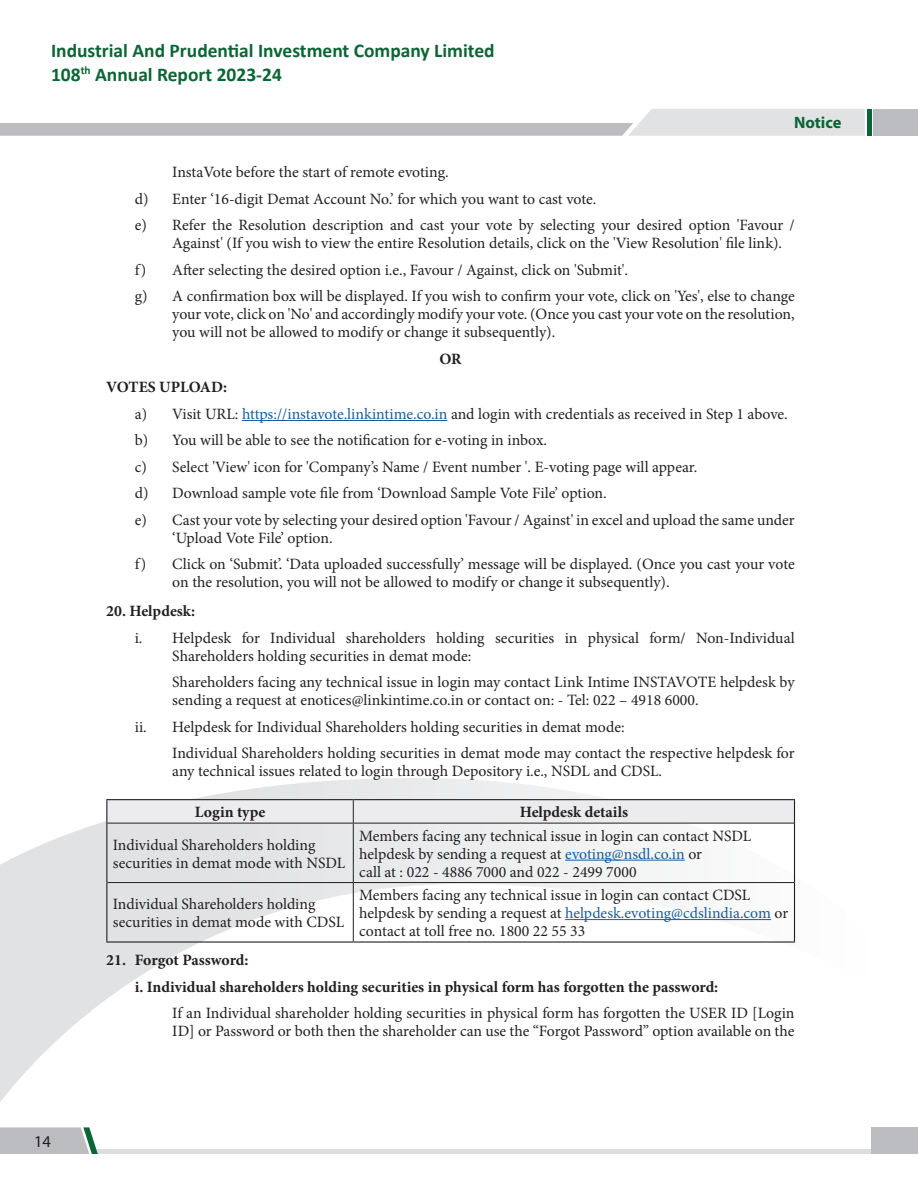
<style>
.page{position:relative;width:918px;height:1188px;background:#fff}
.page>*{position:absolute;margin:0;border:0;box-sizing:border-box;transform-origin:0 0}
.t1{font:700 19.5px/23.4px "Calibri";color:#0c6535}
.t2{font:700 16.5px "Myriad Pro";color:#0c6535}
.t3{font:16.5px "Myriad Pro";color:#231f20}
.t4{font:15.75px/18px "Minion Pro";color:#231f20}
.t5{font:700 15.75px "Minion Pro";color:#231f20}
.s1{color:#175d9e}
</style>
<div class="page">
<svg style="left:0;top:778px;width:796px;height:324px"></svg>
<hr style="left:867px;top:109px;width:4px;height:27px;background:#0c6535">
<svg style="left:0;top:109px;width:865px;height:27px"></svg>
<div style="left:96px;top:1149px;width:822px;height:5px;background:#dcdddf"></div>
<svg style="left:0;top:1127px;width:98px;height:27px;background:#b7bdbc"></svg>
<div style="left:871px;top:1127px;width:47px;height:27px;background:#bcbdc0"></div>
<div style="left:873px;top:109px;width:45px;height:27px;background:#bcbdc0"></div>
<hr style="left:242px;top:420px;width:205px;height:1px;background:#175d9e">
<hr style="left:107px;top:823px;width:246px;height:1px;background:#231f20">
<hr style="left:353px;top:823px;width:441px;height:1px;background:#231f20">
<hr style="left:353px;top:823px;width:1px;height:59px;background:#231f20">
<hr style="left:107px;top:882px;width:246px;height:1px;background:#231f20">
<hr style="left:353px;top:882px;width:441px;height:1px;background:#231f20">
<hr style="left:353px;top:883px;width:1px;height:58px;background:#231f20">
<hr style="left:106px;top:799px;width:247px;height:1px;background:#231f20">
<hr style="left:353px;top:799px;width:442px;height:1px;background:#231f20">
<svg style="left:106px;top:800px;width:689px;height:23px;background:#e5e5e7"></svg>
<hr style="left:106px;top:823px;width:1px;height:60px;background:#231f20">
<hr style="left:794px;top:823px;width:1px;height:60px;background:#231f20">
<hr style="left:106px;top:883px;width:1px;height:58px;background:#231f20">
<hr style="left:794px;top:883px;width:1px;height:58px;background:#231f20">
<hr style="left:106px;top:941px;width:247px;height:2px;background:#231f20">
<hr style="left:353px;top:941px;width:442px;height:2px;background:#231f20">
<hr style="left:565px;top:860px;width:120px;height:1px;background:#175d9e">
<hr style="left:565px;top:919px;width:206px;height:1px;background:#175d9e">
<p class="t1" style="left:51px;top:39px;width:445px">Industrial And Prudential Investment Company Limited<br>108<sup>th</sup> Annual Report 2023-24</p>
<p class="t2" style="left:794px;top:114px;width:49px">Notice</p>
<p class="t3" style="left:34px;top:1131px;width:18px">14</p>
<p class="t4" style="left:172px;top:163px;width:278px">InstaVote before the start of remote evoting.</p>
<p class="t4" style="left:135px;top:190px;width:463px">d) Enter ‘16-digit Demat Account No.’ for which you want to cast vote.</p>
<p class="t4" style="left:172px;top:216px;width:624px;text-indent:-37px">e) Refer the Resolution description and cast your vote by selecting your desired option 'Favour /<br>Against' (If you wish to view the entire Resolution details, click on the 'View Resolution' file link).</p>
<p class="t4" style="left:135px;top:261px;width:495px">f) After selecting the desired option i.e., Favour / Against, click on 'Submit'.</p>
<p class="t4" style="left:172px;top:287px;width:624px;text-align:justify;text-indent:-37px">g) A confirmation box will be displayed. If you wish to confirm your vote, click on 'Yes', else to change your vote, click on 'No' and accordingly modify your vote. (Once you cast your vote on the resolution, you will not be allowed to modify or change it subsequently).</p>
<p class="t5" style="left:439px;top:348px;width:24px">OR</p>
<p class="t5" style="left:106px;top:376px;width:122px">VOTES UPLOAD:</p>
<p class="t4" style="left:135px;top:405px;width:654px">a) Visit URL: <span class="s1">https://instavote.linkintime.co.in</span> and login with credentials as received in Step 1 above.</p>
<p class="t4" style="left:135px;top:431px;width:414px">b) You will be able to see the notification for e-voting in inbox.</p>
<p class="t4" style="left:135px;top:458px;width:564px">c) Select 'View' icon for 'Company’s Name / Event number '. E-voting page will appear.</p>
<p class="t4" style="left:135px;top:484px;width:473px">d) Download sample vote file from ‘Download Sample Vote File’ option.</p>
<p class="t4" style="left:172px;top:511px;width:624px;text-indent:-37px">e) Cast your vote by selecting your desired option 'Favour / Against' in excel and upload the same under ‘Upload Vote File’ option.</p>
<p class="t4" style="left:172px;top:555px;width:624px;text-indent:-37px">f) Click on ‘Submit’. ‘Data uploaded successfully’ message will be displayed. (Once you cast your vote on the resolution, you will not be allowed to modify or change it subsequently).</p>
<p class="t5" style="left:106px;top:600px;width:90px">20. Helpdesk:</p>
<p class="t4" style="left:172px;top:629px;width:624px;text-indent:-37px">i. Helpdesk for Individual shareholders holding securities in physical form/ Non-Individual<br>Shareholders holding securities in demat mode:</p>
<p class="t4" style="left:172px;top:673px;width:624px">Shareholders facing any technical issue in login may contact Link Intime INSTAVOTE helpdesk by sending a request at enotices@linkintime.co.in or contact on: - Tel: 022 – 4918 6000.</p>
<p class="t4" style="left:135px;top:718px;width:491px">ii. Helpdesk for Individual Shareholders holding securities in demat mode:</p>
<p class="t4" style="left:172px;top:744px;width:624px">Individual Shareholders holding securities in demat mode may contact the respective helpdesk for any technical issues related to login through Depository i.e., NSDL and CDSL.</p>
<p class="t5" style="left:195px;top:801px;width:72px">Login type</p>
<p class="t5" style="left:520px;top:801px;width:110px">Helpdesk details</p>
<p class="t4" style="left:113px;top:836px;width:234px">Individual Shareholders holding securities in demat mode with NSDL</p>
<p class="t4" style="left:359px;top:827px;width:394px">Members facing any technical issue in login can contact NSDL helpdesk by sending a request at <span class="s1">evoting@nsdl.co.in</span> or<br>call at : 022 - 4886 7000 and 022 - 2499 7000</p>
<p class="t4" style="left:113px;top:895px;width:233px">Individual Shareholders holding securities in demat mode with CDSL</p>
<p class="t4" style="left:359px;top:886px;width:431px">Members facing any technical issue in login can contact CDSL helpdesk by sending a request at <span class="s1">helpdesk.evoting@cdslindia.com</span> or contact at toll free no. 1800 22 55 33</p>
<p class="t5" style="left:106px;top:949px;width:144px">21. Forgot Password:</p>
<p class="t5" style="left:135px;top:976px;width:585px">i. Individual shareholders holding securities in physical form has forgotten the password:</p>
<p class="t4" style="left:172px;top:1004px;width:624px">If an Individual shareholder holding securities in physical form has forgotten the USER ID [Login<br>ID] or Password or both then the shareholder can use the “Forgot Password” option available on the</p>
</div>
